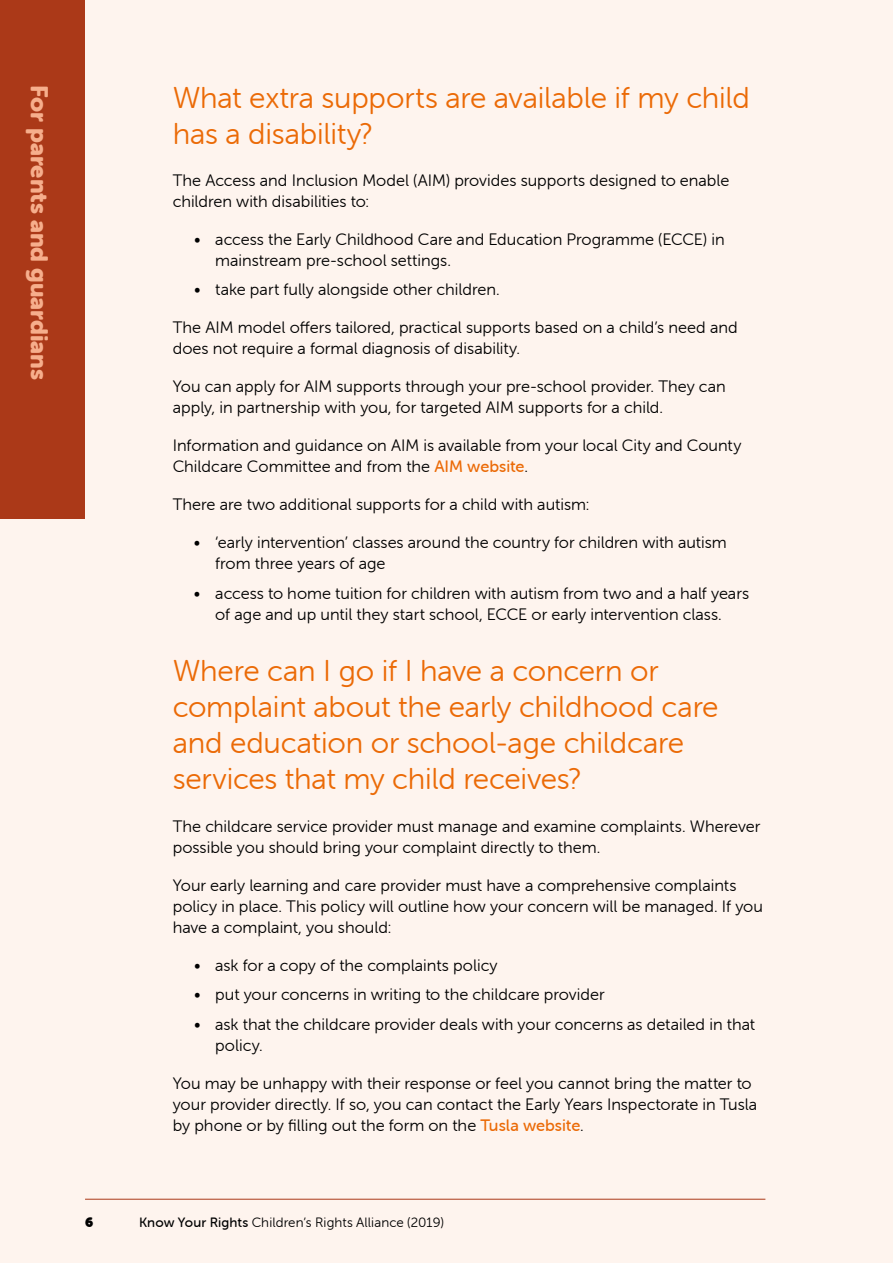
<style>
.page{position:relative;width:893px;height:1263px;background:#fef4ee}
.page>*{position:absolute;margin:0;border:0;box-sizing:border-box;transform-origin:0 0}
.t1{font:30px/36px "Museo Sans Rounded 300";letter-spacing:-.005em;color:#eb6a06}
.t2{font:24px "Museo Sans Rounded 900";color:#f6ae8c}
.t3{font:16.5px/21px "Museo Sans Rounded 300";color:#000}
.t4{font:13.5px "Museo Sans Rounded 300";letter-spacing:.005em;color:#000}
.t5{font:13.5px "Museo Sans Rounded";color:#000}
.s1{font-family:"Museo Sans Rounded 500";color:#eb6a06}
.s2{font-family:"Museo Sans Rounded 500"}
</style>
<div class="page">
<hr style="left:85px;top:1199px;width:680px;height:1px;background:#ab3918">
<div style="left:0;top:0;width:84px;height:519px;background:#ab3918"></div>
<h2 class="t2" style="left:53px;top:85px;width:296px;rotate:90deg">For parents and guardians</h2>
<h1 class="t1" style="left:173px;top:80px;width:579px">What extra supports are available if my child has a disability?</h1>
<p class="t3" style="left:173px;top:170px;width:558px">The Access and Inclusion Model (AIM) provides supports designed to enable children with disabilities to:</p>
<p class="t3" style="left:215px;top:229px;width:511px;text-indent:-21px">• access the Early Childhood Care and Education Programme (ECCE) in mainstream pre-school settings.</p>
<p class="t3" style="left:194px;top:279px;width:307px">• take part fully alongside other children.</p>
<p class="t3" style="left:173px;top:317px;width:566px">The AIM model offers tailored, practical supports based on a child’s need and does not require a formal diagnosis of disability.</p>
<p class="t3" style="left:173px;top:376px;width:555px">You can apply for AIM supports through your pre-school provider. They can apply, in partnership with you, for targeted AIM supports for a child.</p>
<p class="t3" style="left:173px;top:435px;width:570px">Information and guidance on AIM is available from your local City and County<br>Childcare Committee and from the <span class="s1">AIM website</span>.</p>
<p class="t3" style="left:173px;top:494px;width:418px">There are two additional supports for a child with autism:</p>
<p class="t3" style="left:215px;top:532px;width:513px;text-indent:-21px">• ‘early intervention’ classes around the country for children with autism from three years of age</p>
<p class="t3" style="left:194px;top:583px;width:557px;text-align:center">• access to home tuition for children with autism from two and a half years of age and up until they start school, ECCE or early intervention class.</p>
<h1 class="t1" style="left:173px;top:653px;width:547px">Where can I go if I have a concern or complaint about the early childhood care and education or school-age childcare services that my child receives?</h1>
<p class="t3" style="left:173px;top:816px;width:589px">The childcare service provider must manage and examine complaints. Wherever possible you should bring your complaint directly to them.</p>
<p class="t3" style="left:173px;top:875px;width:592px">Your early learning and care provider must have a comprehensive complaints policy in place. This policy will outline how your concern will be managed. If you have a complaint, you should:</p>
<p class="t3" style="left:194px;top:955px;width:305px">• ask for a copy of the complaints policy</p>
<p class="t3" style="left:194px;top:984px;width:412px">• put your concerns in writing to the childcare provider</p>
<p class="t3" style="left:215px;top:1014px;width:541px;text-indent:-21px">• ask that the childcare provider deals with your concerns as detailed in that policy.</p>
<p class="t3" style="left:173px;top:1073px;width:586px">You may be unhappy with their response or feel you cannot bring the matter to your provider directly. If so, you can contact the Early Years Inspectorate in Tusla by phone or by filling out the form on the <span class="s1">Tusla website</span>.</p>
<p class="t5" style="left:85px;top:1215px;width:10px">6</p>
<p class="t4" style="left:139px;top:1215px;width:307px"><span class="s2">Know Your Rights</span> Children’s Rights Alliance (2019)</p>
</div>
